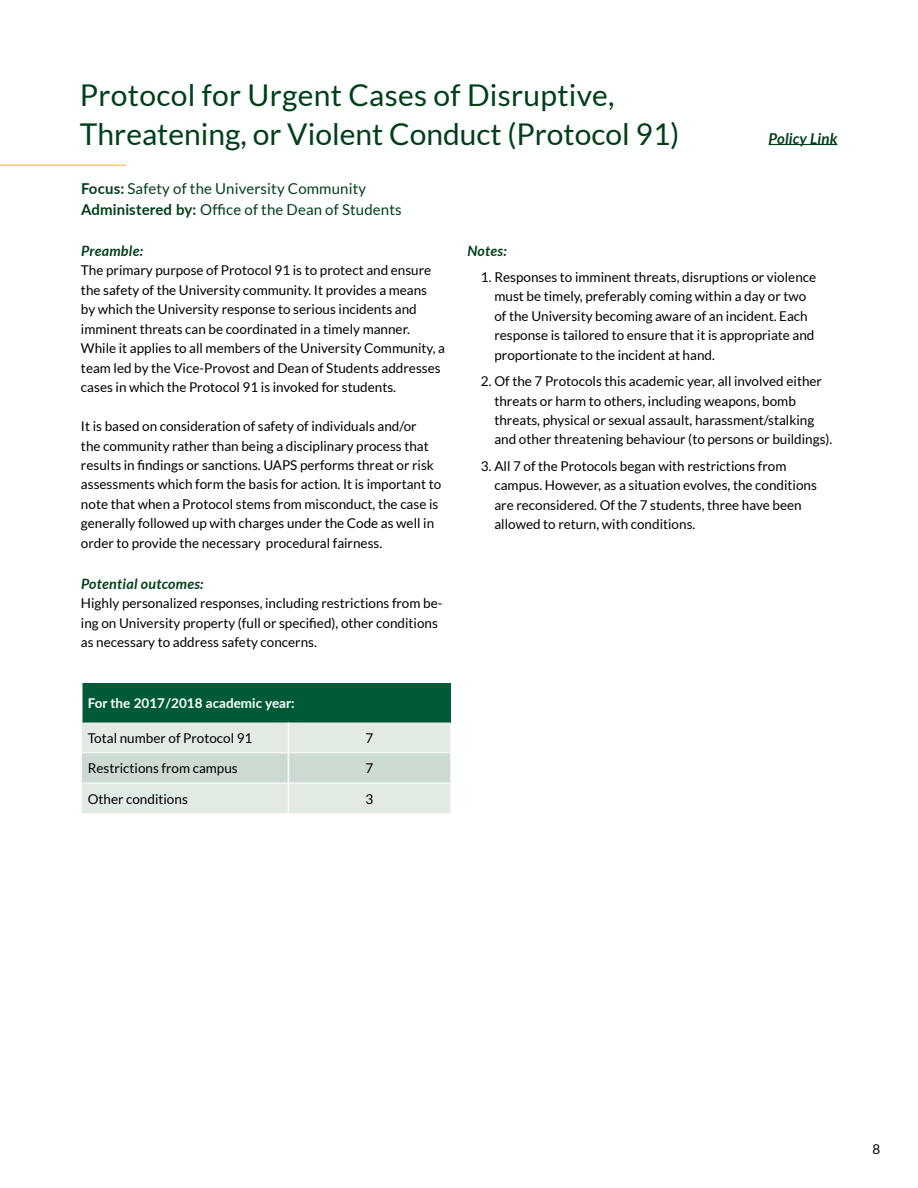
<style>
.page{position:relative;width:918px;height:1188px;background:#fff}
.page>*{position:absolute;margin:0;border:0;box-sizing:border-box;transform-origin:0 0}
.t1{font:30px/39px "Lato";color:#003f18}
.t2{font:15px/21px "Lato";letter-spacing:.01em;color:#003f18}
.t3{font:italic 700 15px "Lato";letter-spacing:.01em;color:#003f18}
.t4{font:italic 700 14.25px "Lato";letter-spacing:.02em;color:#003f18}
.t5{font:13.5px/19.5px "Lato";color:#000}
.t6{font:700 13.5px "Lato";color:#fff}
.s1{font-weight:700}
</style>
<div class="page">
<hr style="left:0;top:165px;width:126px;height:1px;background:#ffdc09">
<hr style="left:769px;top:144px;width:68px;height:1px;background:#003f18">
<div style="left:82px;top:683px;width:368px;height:40px;background:#005a38"></div>
<svg style="left:82px;top:723px;width:368px;height:90px;background:#dbe4dd"></svg>
<hr style="left:82px;top:752px;width:206px;height:1px;background:#fff">
<hr style="left:288px;top:752px;width:162px;height:1px;background:#fff">
<hr style="left:82px;top:783px;width:206px;height:1px;background:#fff">
<hr style="left:288px;top:783px;width:162px;height:1px;background:#fff">
<h1 class="t1" style="left:80px;top:75px;width:601px">Protocol for Urgent Cases of Disruptive,<br>Threatening, or Violent Conduct (Protocol 91)</h1>
<p class="t2" style="left:81px;top:178px;width:322px"><span class="s1">Focus:</span> Safety of the University Community<br><span class="s1">Administered by:</span> Office of the Dean of Students</p>
<p class="t3" style="left:769px;top:130px;width:70px">Policy Link</p>
<p class="t4" style="left:81px;top:242px;width:63px">Preamble:</p>
<p class="t5" style="left:81px;top:260px;width:365px">The primary purpose of Protocol 91 is to protect and ensure the safety of the University community. It provides a means<br>by which the University response to serious incidents and imminent threats can be coordinated in a timely manner.<br>While it applies to all members of the University Community, a team led by the Vice-Provost and Dean of Students addresses cases in which the Protocol 91 is invoked for students.</p>
<p class="t5" style="left:81px;top:416px;width:362px">It is based on consideration of safety of individuals and/or<br>the community rather than being a disciplinary process that results in findings or sanctions. UAPS performs threat or risk assessments which form the basis for action. It is important to note that when a Protocol stems from misconduct, the case is generally followed up with charges under the Code as well in order to provide the necessary procedural fairness.</p>
<p class="t4" style="left:81px;top:575px;width:124px">Potential outcomes:</p>
<p class="t5" style="left:81px;top:593px;width:363px">Highly personalized responses, including restrictions from be&shy;ing on University property (full or specified), other conditions as necessary to address safety concerns.</p>
<p class="t6" style="left:88px;top:693px;width:208px">For the 2017/2018 academic year:</p>
<p class="t5" style="left:88px;top:728px;width:166px">Total number of Protocol 91</p>
<p class="t5" style="left:365px;top:728px;width:9px">7</p>
<p class="t5" style="left:88px;top:759px;width:152px">Restrictions from campus</p>
<p class="t5" style="left:365px;top:759px;width:9px">7</p>
<p class="t5" style="left:88px;top:789px;width:102px">Other conditions</p>
<p class="t5" style="left:365px;top:789px;width:9px">3</p>
<p class="t4" style="left:467px;top:242px;width:41px">Notes:</p>
<p class="t5" style="left:494px;top:267px;width:323px;text-indent:-14px">1. Responses to imminent threats, disruptions or violence must be timely, preferably coming within a day or two of the University becoming aware of an incident. Each response is tailored to ensure that it is appropriate and proportionate to the incident at hand.</p>
<p class="t5" style="left:494px;top:371px;width:340px;text-indent:-14px">2. Of the 7 Protocols this academic year, all involved either threats or harm to others, including weapons, bomb threats, physical or sexual assault, harassment/stalking and other threatening behaviour (to persons or buildings).</p>
<p class="t5" style="left:494px;top:456px;width:324px;text-indent:-14px">3. All 7 of the Protocols began with restrictions from campus. However, as a situation evolves, the conditions are reconsidered. Of the 7 students, three have been allowed to return, with conditions.</p>
<p class="t5" style="left:873px;top:1139px;width:9px">8</p>
</div>
